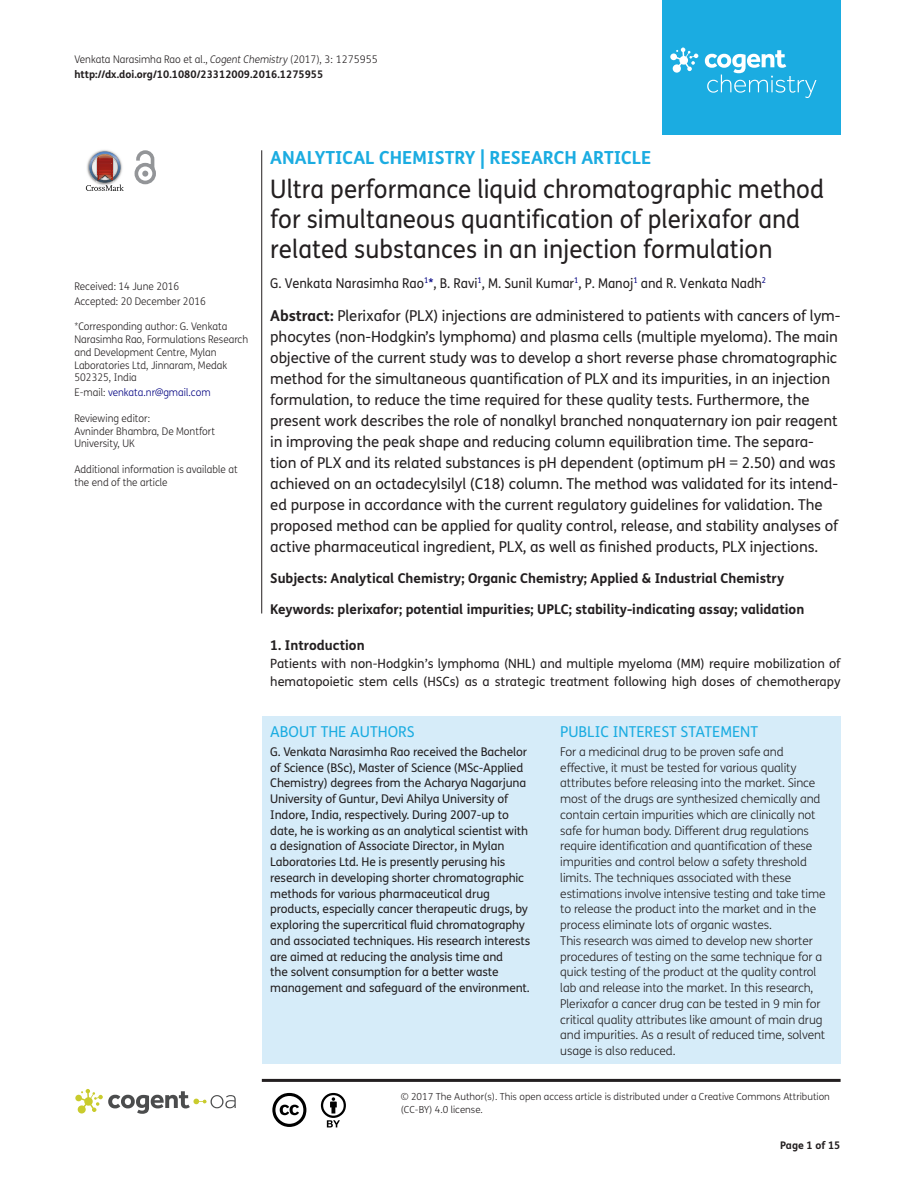
<style>
.page{position:relative;width:915px;height:1191px;background:#fff}
.page>*{position:absolute;margin:0;border:0;box-sizing:border-box;transform-origin:0 0}
.t1{font:25.5px/30px "FS Me Pro";color:#231f20;scale:.95 1}
.t2{font:700 18px "FS Me Pro";color:#1bace1}
.t3{font:15px/21px "FS Me Pro";letter-spacing:-.005em;color:#231f20}
.t4{font:15px "FS Me Pro";color:#1bace1}
.t5{font:700 13.5px "FS Me Pro";color:#231f20}
.t6{font:13.5px "FS Me Pro";color:#231f20;scale:.95 1}
.t7{font:12.75px/18px "FS Me Pro";color:#231f20}
.t8{font:300 12px/15.8px "FS Me Pro";letter-spacing:-.01em;color:#231f20}
.t9{font:12px/15.8px "FS Me Pro";letter-spacing:-.01em;color:#231f20}
.t10{font:300 10.5px/12.8px "FS Me Pro";color:#231f20;scale:.95 1}
.t11{font:700 10.5px/15px "FS Me Pro";color:#231f20}
.t12{font:300 10.5px "FS Me Pro";color:#000080;scale:.95 1}
.t13{font:300 9.75px/12.8px "FS Me Pro";color:#231f20}
.s1{font-weight:300}
.s2{font-weight:300;font-style:italic}
.s3{color:#231f20}
.s4{color:#000080}
.s5{font-weight:700}
</style>
<div class="page">
<div style="left:661px;top:0;width:179px;height:134px;background:#1bace1"></div>
<svg style="left:670px;top:48px;width:28px;height:25px"></svg>
<svg style="left:704px;top:50px;width:112px;height:48px"></svg>
<div style="left:261px;top:717px;width:579px;height:346px;background:#d6ecf9"></div>
<svg style="left:86px;top:151px;width:38px;height:40px"></svg>
<svg style="left:134px;top:150px;width:22px;height:34px"></svg>
<hr style="left:261px;top:150px;width:1px;height:463px;background:#231f20">
<svg style="left:75px;top:1089px;width:161px;height:24px"></svg>
<svg style="left:272px;top:1093px;width:34px;height:34px"></svg>
<svg style="left:321px;top:1093px;width:25px;height:34px"></svg>
<hr style="left:262px;top:1078px;width:578px;height:3px;background:#231f20">
<p class="t11" style="left:74px;top:51px;width:305px"><span class="s1">Venkata Narasimha Rao et al.,</span> <span class="s2">Cogent Chemistry</span> <span class="s1">(2017), 3: 1275955 </span>http://dx.doi.org/10.1080/23312009.2016.1275955</p>
<p class="t10" style="left:74px;top:279px;width:140px;line-height:14.9px">Received: 14 June 2016<br>Accepted: 20 December 2016</p>
<p class="t10" style="left:74px;top:320px;width:184px">*Corresponding author: G. Venkata<br>Narasimha Rao, Formulations Research and Development Centre, Mylan<br>Laboratories Ltd, Jinnaram, Medak<br>502325, India</p>
<p class="t12" style="left:74px;top:385px;width:145px"><span class="s3">E-mail:</span> venkata.nr@gmail.com</p>
<p class="t10" style="left:74px;top:411px;width:149px">Reviewing editor:<br>Avninder Bhambra, De Montfort<br>University, UK</p>
<p class="t10" style="left:74px;top:462px;width:173px">Additional information is available at the end of the article</p>
<p class="t2" style="left:270px;top:143px;width:382px">ANALYTICAL CHEMISTRY | RESEARCH ARTICLE</p>
<h1 class="t1" style="left:270px;top:174px;width:584px">Ultra performance liquid chromatographic method for simultaneous quantification of plerixafor and related substances in an injection formulation</h1>
<p class="t6" style="left:270px;top:273px;width:523px">G. Venkata Narasimha Rao<sup>1</sup><span class="s4">*</span>, B. Ravi<sup>1</sup>, M. Sunil Kumar<sup>1</sup>, P. Manoj<sup>1</sup> and R. Venkata Nadh<sup>2</sup></p>
<p class="t3" style="left:270px;top:305px;width:571px"><span class="s5">Abstract:</span> Plerixafor (PLX) injections are administered to patients with cancers of lym&shy;phocytes (non-Hodgkin’s lymphoma) and plasma cells (multiple myeloma). The main objective of the current study was to develop a short reverse phase chromatographic method for the simultaneous quantification of PLX and its impurities, in an injection formulation, to reduce the time required for these quality tests. Furthermore, the present work describes the role of nonalkyl branched nonquaternary ion pair reagent in improving the peak shape and reducing column equilibration time. The separa&shy;tion of PLX and its related substances is pH dependent (optimum pH = 2.50) and was achieved on an octadecylsilyl (C18) column. The method was validated for its intend&shy;ed purpose in accordance with the current regulatory guidelines for validation. The proposed method can be applied for quality control, release, and stability analyses of active pharmaceutical ingredient, PLX, as well as finished products, PLX injections.</p>
<p class="t5" style="left:270px;top:568px;width:515px">Subjects: Analytical Chemistry; Organic Chemistry; Applied &amp; Industrial Chemistry</p>
<p class="t5" style="left:270px;top:599px;width:535px">Keywords: plerixafor; potential impurities; UPLC; stability-indicating assay; validation</p>
<p class="t5" style="left:270px;top:635px;width:96px">1. Introduction</p>
<p class="t7" style="left:270px;top:654px;width:571px">Patients with non-Hodgkin’s lymphoma (NHL) and multiple myeloma (MM) require mobilization of hematopoietic stem cells (HSCs) as a strategic treatment following high doses of chemotherapy</p>
<p class="t4" style="left:270px;top:721px;width:146px">ABOUT THE AUTHORS</p>
<p class="t9" style="left:270px;top:743px;width:261px">G. Venkata Narasimha Rao received the Bachelor of Science (BSc), Master of Science (MSc-Applied Chemistry) degrees from the Acharya Nagarjuna University of Guntur, Devi Ahilya University of Indore, India, respectively. During 2007-up to date, he is working as an analytical scientist with a designation of Associate Director, in Mylan Laboratories Ltd. He is presently perusing his research in developing shorter chromatographic methods for various pharmaceutical drug products, especially cancer therapeutic drugs, by exploring the supercritical fluid chromatography and associated techniques. His research interests are aimed at reducing the analysis time and<br>the solvent consumption for a better waste management and safeguard of the environment.</p>
<p class="t4" style="left:560px;top:721px;width:199px">PUBLIC INTEREST STATEMENT</p>
<p class="t8" style="left:560px;top:743px;width:267px">For a medicinal drug to be proven safe and effective, it must be tested for various quality attributes before releasing into the market. Since most of the drugs are synthesized chemically and contain certain impurities which are clinically not safe for human body. Different drug regulations require identification and quantification of these impurities and control below a safety threshold limits. The techniques associated with these estimations involve intensive testing and take time to release the product into the market and in the process eliminate lots of organic wastes.<br>This research was aimed to develop new shorter procedures of testing on the same technique for a quick testing of the product at the quality control lab and release into the market. In this research, Plerixafor a cancer drug can be tested in 9 min for critical quality attributes like amount of main drug and impurities. As a result of reduced time, solvent usage is also reduced.</p>
<p class="t13" style="left:400px;top:1090px;width:430px">© 2017 The Author(s). This open access article is distributed under a Creative Commons Attribution (CC-BY) 4.0 license.</p>
<p class="t11" style="left:780px;top:1137px;width:62px">Page 1 of 15</p>
</div>
